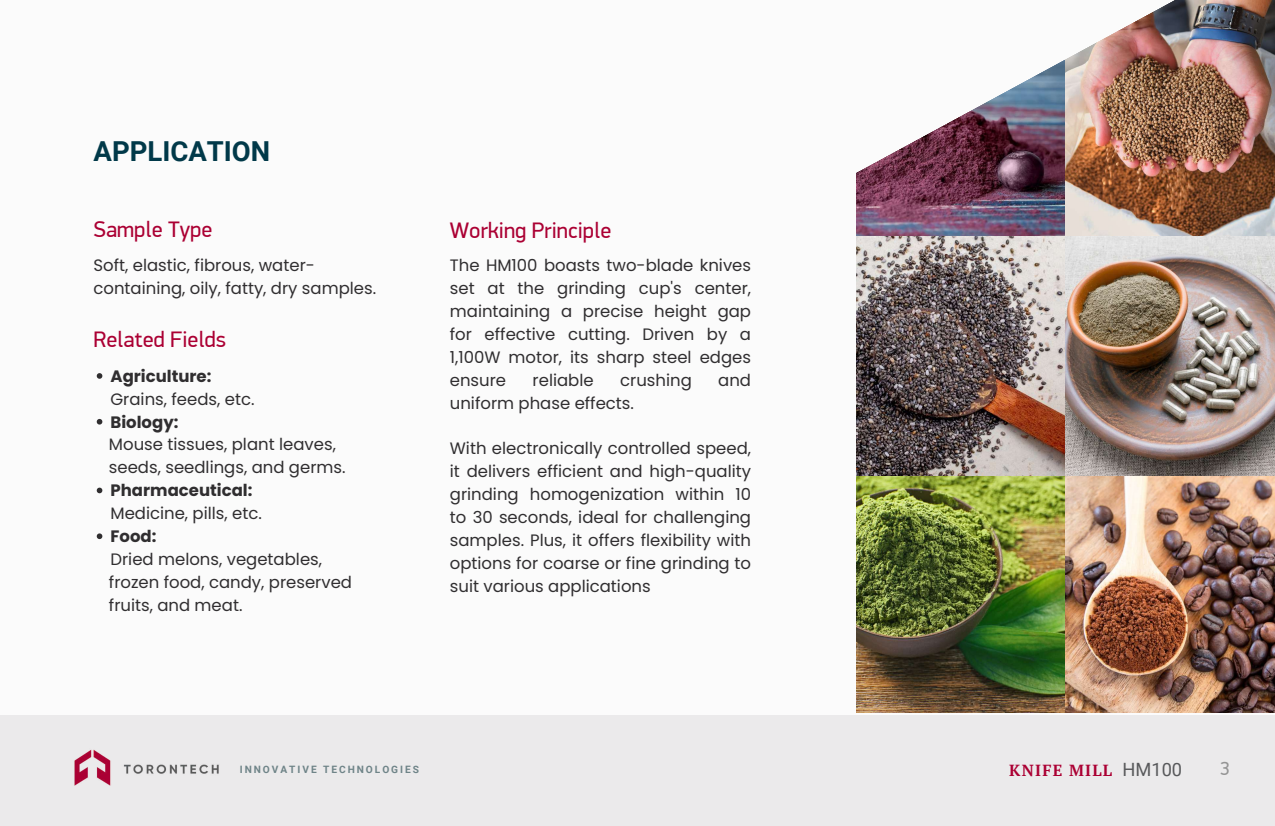
<style>
.page{position:relative;width:1275px;height:826px;background:#fff}
.page>*{position:absolute;margin:0;border:0;box-sizing:border-box;transform-origin:0 0}
.t1{font:700 27.5px "Roboto";color:#013949}
.t2{font:22.5px "PF Din Display Pro";color:#ab0033}
.t3{font:19.2px "PF Din Display Pro";color:#949494}
.t4{font:16.5px/22.9px "Poppins";color:#302e30}
.t5{font:700 16.5px "Poppins";color:#302e30}
.t6{font:700 16px "PT Serif";letter-spacing:.075em;color:#ab0033}
.t7{font:700 10.15px "Roboto";letter-spacing:.19em;color:#6f8488}
.s1{font-family:"Roboto";font-weight:400;font-size:18.3px;color:#58595b}
</style>
<div class="page">
<div style="left:0;top:0;width:1275px;height:825px;background:#fbfbfb"></div>
<img style="left:856px;top:193px;width:210px;height:43px">
<div style="left:0;top:715px;width:1275px;height:110px;background:#ebeaeb"></div>
<img style="left:74px;top:749px;width:37px;height:37px">
<img style="left:123px;top:764px;width:96px;height:10px">
<img style="left:1066px;top:0;width:209px;height:236px">
<img style="left:856px;top:0;width:349px;height:193px">
<img style="left:856px;top:236px;width:419px;height:476px">
<svg style="left:97px;top:373px;width:5px;height:5px"></svg>
<svg style="left:97px;top:418px;width:5px;height:6px"></svg>
<svg style="left:97px;top:487px;width:5px;height:6px"></svg>
<svg style="left:97px;top:533px;width:5px;height:5px"></svg>
<h1 class="t1" style="left:94px;top:135px;width:178px">APPLICATION</h1>
<h2 class="t2" style="left:93px;top:220px;width:120px">Sample Type</h2>
<p class="t4" style="left:93px;top:254px;width:284px">Soft, elastic, fibrous, water&shy;containing, oily, fatty, dry samples.</p>
<h2 class="t2" style="left:93px;top:330px;width:134px">Related Fields</h2>
<p class="t5" style="left:111px;top:364px;width:102px">Agriculture:</p>
<p class="t4" style="left:110px;top:387px;width:146px">Grains, feeds, etc.</p>
<p class="t5" style="left:111px;top:410px;width:69px">Biology:</p>
<p class="t4" style="left:109px;top:433px;width:238px">Mouse tissues, plant leaves, seeds, seedlings, and germs.</p>
<p class="t5" style="left:111px;top:478px;width:143px">Pharmaceutical:</p>
<p class="t4" style="left:110px;top:501px;width:153px">Medicine, pills, etc.</p>
<p class="t5" style="left:111px;top:524px;width:47px">Food:</p>
<p class="t4" style="left:109px;top:547px;width:245px">Dried melons, vegetables, frozen food, candy, preserved fruits, and meat.</p>
<h2 class="t2" style="left:450px;top:221px;width:163px">Working Principle</h2>
<p class="t4" style="left:450px;top:254px;width:303px;text-align:justify">The HM100 boasts two-blade knives set at the grinding cup's center, maintaining a precise height gap for effective cutting. Driven by a 1,100W motor, its sharp steel edges ensure</p>
<p class="t4" style="left:533px;top:368px;width:63px">reliable</p>
<p class="t4" style="left:620px;top:368px;width:73px">crushing</p>
<p class="t4" style="left:718px;top:368px;width:34px">and</p>
<p class="t4" style="left:450px;top:391px;width:186px">uniform phase effects.</p>
<p class="t4" style="left:450px;top:437px;width:303px;text-align:justify">With electronically controlled speed, it delivers efficient and high-quality grinding homogenization within 10 to 30 seconds, ideal for challenging samples. Plus, it offers flexibility with options for coarse or fine grinding to suit various applications</p>
<p class="t7" style="left:240px;top:762px;width:181px">INNOVATIVE TECHNOLOGIES</p>
<p class="t6" style="left:1009px;top:758px;width:174px">KNIFE MILL <span class="s1">HM100</span></p>
<p class="t3" style="left:1221px;top:760px;width:11px">3</p>
</div>
